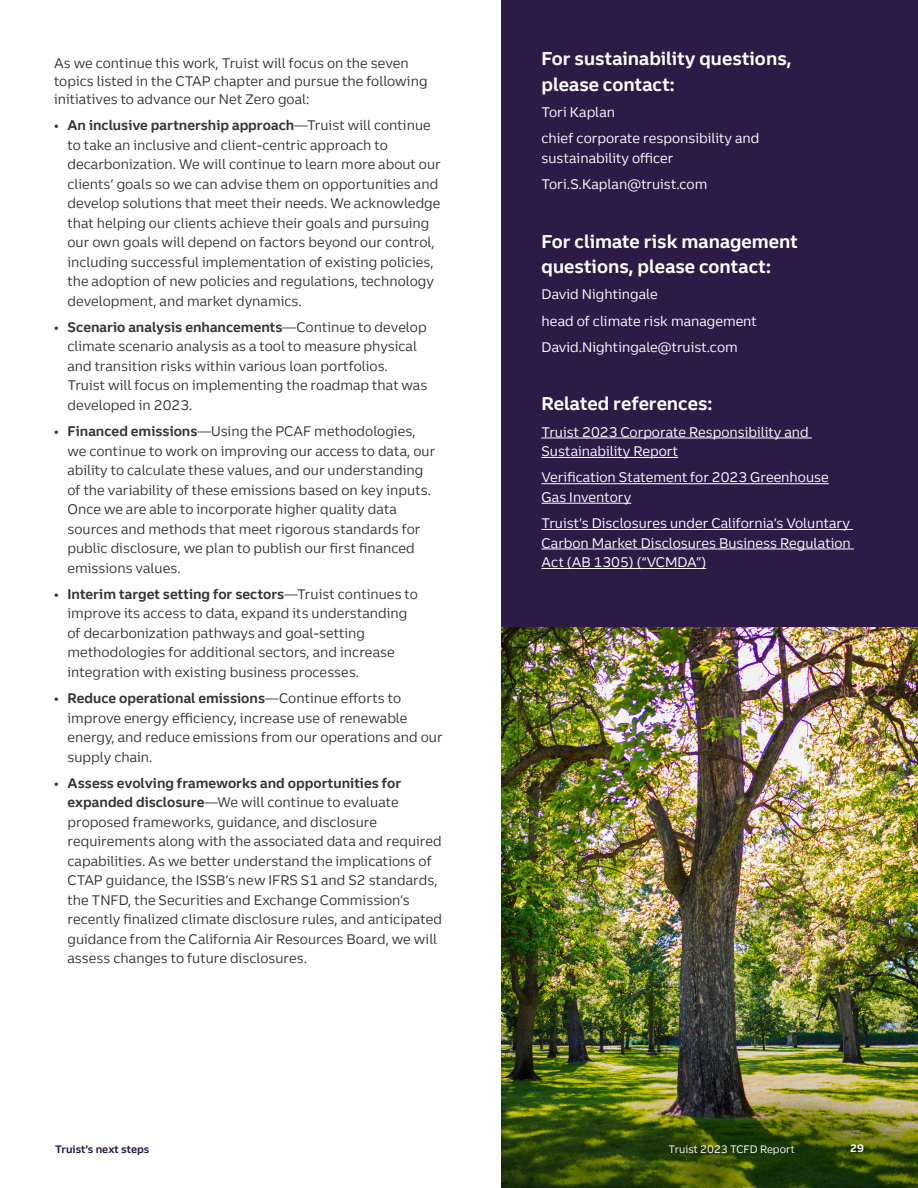
<style>
.page{position:relative;width:918px;height:1188px;background:#fff}
.page>*{position:absolute;margin:0;border:0;box-sizing:border-box;transform-origin:0 0}
.t1{font:700 18px/25.5px "Truist Trio";color:#fff}
.t2{font:13.5px/19.5px "Truist Trio";color:#34363b}
.t3{font:13.5px/26.2px "Truist Trio";color:#fff}
.t4{font:10.5px "Truist Trio";color:#fff}
.t5{font:700 10.5px "Truist Trio";color:#2d1b46}
.t6{font:700 10.5px "Truist Trio";color:#fff}
.s1{font-weight:700}
</style>
<div class="page">
<img style="left:501px;top:626px;width:417px;height:562px">
<div style="left:501px;top:0;width:417px;height:626px;background:#2e1a47"></div>
<hr style="left:542px;top:438px;width:270px;height:1px;background:#fff">
<hr style="left:542px;top:457px;width:136px;height:1px;background:#fff">
<hr style="left:542px;top:483px;width:287px;height:1px;background:#fff">
<hr style="left:542px;top:503px;width:89px;height:1px;background:#fff">
<hr style="left:542px;top:529px;width:311px;height:1px;background:#fff">
<hr style="left:542px;top:549px;width:312px;height:1px;background:#fff">
<hr style="left:542px;top:568px;width:164px;height:1px;background:#fff">
<p class="t2" style="left:54px;top:54px;width:375px;line-height:18px">As we continue this work, Truist will focus on the seven topics listed in the CTAP chapter and pursue the following initiatives to advance our Net Zero goal:</p>
<p class="t2" style="left:68px;top:115px;width:375px;text-indent:-14px">• <span class="s1">An inclusive partnership approach</span>—Truist will continue to take an inclusive and client-centric approach to decarbonization. We will continue to learn more about our clients’ goals so we can advise them on opportunities and develop solutions that meet their needs. We acknowledge that helping our clients achieve their goals and pursuing our own goals will depend on factors beyond our control, including successful implementation of existing policies, the adoption of new policies and regulations, technology development, and market dynamics.</p>
<p class="t2" style="left:68px;top:317px;width:361px;text-indent:-14px">• <span class="s1">Scenario analysis enhancements</span>—Continue to develop climate scenario analysis as a tool to measure physical and transition risks within various loan portfolios.<br>Truist will focus on implementing the roadmap that was developed in 2023.</p>
<p class="t2" style="left:68px;top:421px;width:369px;text-indent:-14px">• <span class="s1">Financed emissions</span>—Using the PCAF methodologies, we continue to work on improving our access to data, our ability to calculate these values, and our understanding of the variability of these emissions based on key inputs.<br>Once we are able to incorporate higher quality data sources and methods that meet rigorous standards for public disclosure, we plan to publish our first financed emissions values.</p>
<p class="t2" style="left:68px;top:584px;width:352px;text-indent:-14px">• <span class="s1">Interim target setting for sectors</span>—Truist continues to improve its access to data, expand its understanding of decarbonization pathways and goal-setting methodologies for additional sectors, and increase integration with existing business processes.</p>
<p class="t2" style="left:68px;top:688px;width:377px;text-indent:-14px">• <span class="s1">Reduce operational emissions</span>—Continue efforts to improve energy efficiency, increase use of renewable energy, and reduce emissions from our operations and our supply chain.</p>
<p class="t2" style="left:68px;top:773px;width:376px;text-indent:-14px">• <span class="s1">Assess evolving frameworks and opportunities for expanded disclosure</span>—We will continue to evaluate proposed frameworks, guidance, and disclosure requirements along with the associated data and required capabilities. As we better understand the implications of CTAP guidance, the ISSB’s new IFRS S1 and S2 standards, the TNFD, the Securities and Exchange Commission’s recently finalized climate disclosure rules, and anticipated guidance from the California Air Resources Board, we will assess changes to future disclosures.</p>
<h1 class="t1" style="left:542px;top:46px;width:252px">For sustainability questions, please contact:</h1>
<p class="t3" style="left:542px;top:99px;width:219px">Tori Kaplan<br>chief corporate responsibility and</p>
<p class="t3" style="left:542px;top:145px;width:167px">sustainability officer<br>Tori.S.Kaplan@truist.com</p>
<h1 class="t1" style="left:542px;top:228px;width:258px">For climate risk management questions, please contact:</h1>
<p class="t3" style="left:542px;top:281px;width:217px">David Nightingale<br>head of climate risk management<br>David.Nightingale@truist.com</p>
<h1 class="t1" style="left:542px;top:391px;width:172px">Related references:</h1>
<p class="t3" style="left:542px;top:422px;width:269px;line-height:19.5px">Truist 2023 Corporate Responsibility and<br>Sustainability Report</p>
<p class="t3" style="left:542px;top:468px;width:289px;line-height:19.5px">Verification Statement for 2023 Greenhouse<br>Gas Inventory</p>
<p class="t3" style="left:542px;top:513px;width:311px;line-height:19.5px;text-align:justify">Truist’s Disclosures under California’s Voluntary Carbon Market Disclosures Business Regulation Act (AB 1305) (“VCMDA”)</p>
<p class="t5" style="left:55px;top:1142px;width:96px">Truist’s next steps</p>
<p class="t4" style="left:669px;top:1143px;width:128px">Truist 2023 TCFD Report</p>
<p class="t6" style="left:850px;top:1141px;width:15px">29</p>
</div>
